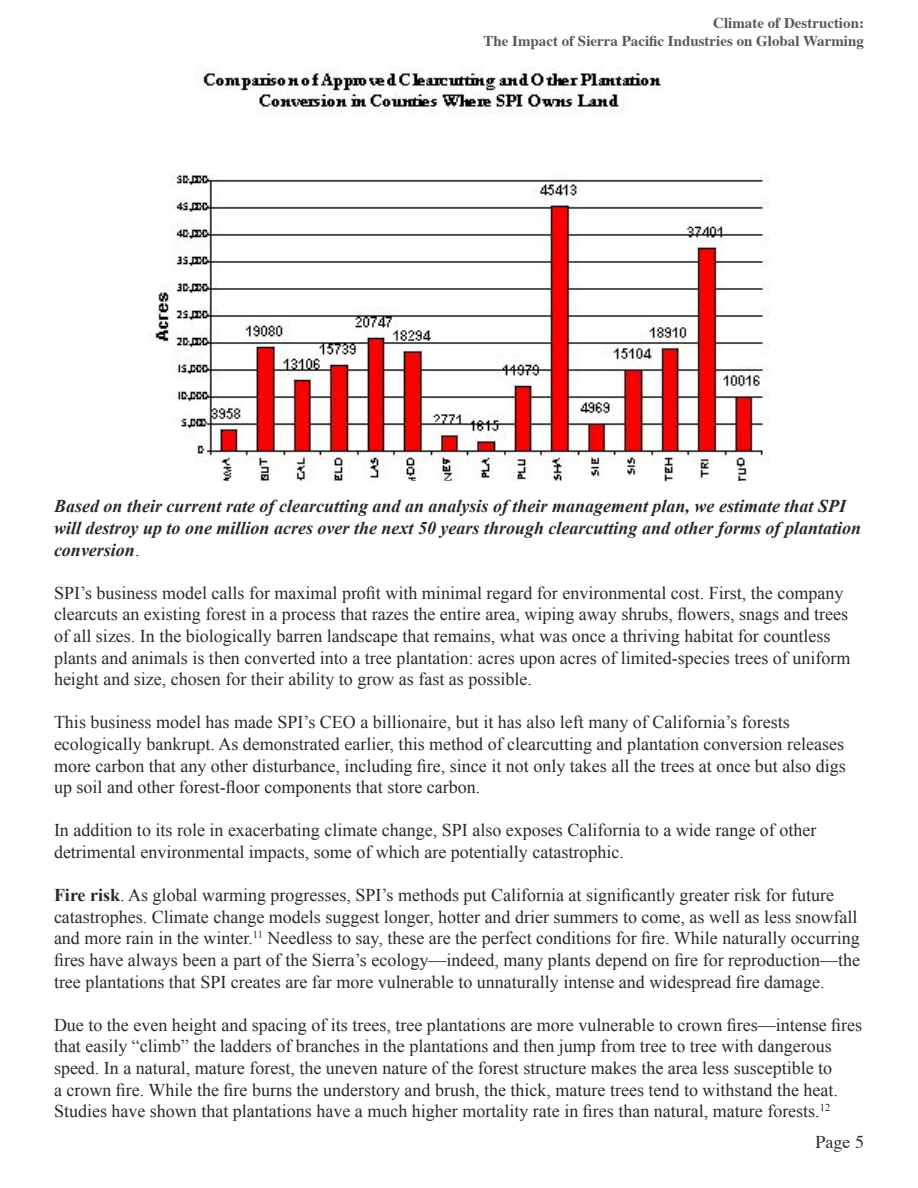
<style>
.page{position:relative;width:918px;height:1188px;background:#fff}
.page>*{position:absolute;margin:0;border:0;box-sizing:border-box;transform-origin:0 0}
.t1{font:18px/21.6px "Times New Roman";color:#2a2828}
.t2{font:italic 700 18px/21.6px "Times New Roman";color:#2a2828}
.t3{font:18px "Times";color:#2a2828}
.t4{font:700 15px "Times";color:#57585a}
.s1{font-weight:400;font-style:normal}
.s2{font-weight:700}
</style>
<div class="page">
<img style="left:155px;top:68px;width:615px;height:412px">
<p class="t4" style="left:713px;top:8px;width:152px">Climate of Destruction:</p>
<p class="t4" style="left:483px;top:26px;width:382px">The Impact of Sierra Pacific Industries on Global Warming</p>
<p class="t2" style="left:54px;top:495px;width:809px">Based on their current rate of clearcutting and an analysis of their management plan, we estimate that SPI will destroy up to one million acres over the next 50 years through clearcutting and other forms of plantation conversion<span class="s1">.</span></p>
<p class="t1" style="left:54px;top:582px;width:798px">SPI’s business model calls for maximal profit with minimal regard for environmental cost. First, the company clearcuts an existing forest in a process that razes the entire area, wiping away shrubs, flowers, snags and trees of all sizes. In the biologically barren landscape that remains, what was once a thriving habitat for countless plants and animals is then converted into a tree plantation: acres upon acres of limited-species trees of uniform height and size, chosen for their ability to grow as fast as possible.</p>
<p class="t1" style="left:54px;top:711px;width:793px">This business model has made SPI’s CEO a billionaire, but it has also left many of California’s forests ecologically bankrupt. As demonstrated earlier, this method of clearcutting and plantation conversion releases more carbon that any other disturbance, including fire, since it not only takes all the trees at once but also digs up soil and other forest-floor components that store carbon.</p>
<p class="t1" style="left:54px;top:819px;width:764px">In addition to its role in exacerbating climate change, SPI also exposes California to a wide range of other detrimental environmental impacts, some of which are potentially catastrophic.</p>
<p class="t1" style="left:54px;top:884px;width:808px"><span class="s2">Fire risk</span>. As global warming progresses, SPI’s methods put California at significantly greater risk for future catastrophes. Climate change models suggest longer, hotter and drier summers to come, as well as less snowfall and more rain in the winter.<sup>11</sup> Needless to say, these are the perfect conditions for fire. While naturally occurring fires have always been a part of the Sierra’s ecology—indeed, many plants depend on fire for reproduction—the tree plantations that SPI creates are far more vulnerable to unnaturally intense and widespread fire damage.</p>
<p class="t1" style="left:54px;top:1014px;width:810px">Due to the even height and spacing of its trees, tree plantations are more vulnerable to crown fires—intense fires that easily “climb” the ladders of branches in the plantations and then jump from tree to tree with dangerous speed. In a natural, mature forest, the uneven nature of the forest structure makes the area less susceptible to<br>a crown fire. While the fire burns the understory and brush, the thick, mature trees tend to withstand the heat.<br>Studies have shown that plantations have a much higher mortality rate in fires than natural, mature forests.<sup>12</sup></p>
<p class="t3" style="left:816px;top:1125px;width:50px">Page 5</p>
</div>
